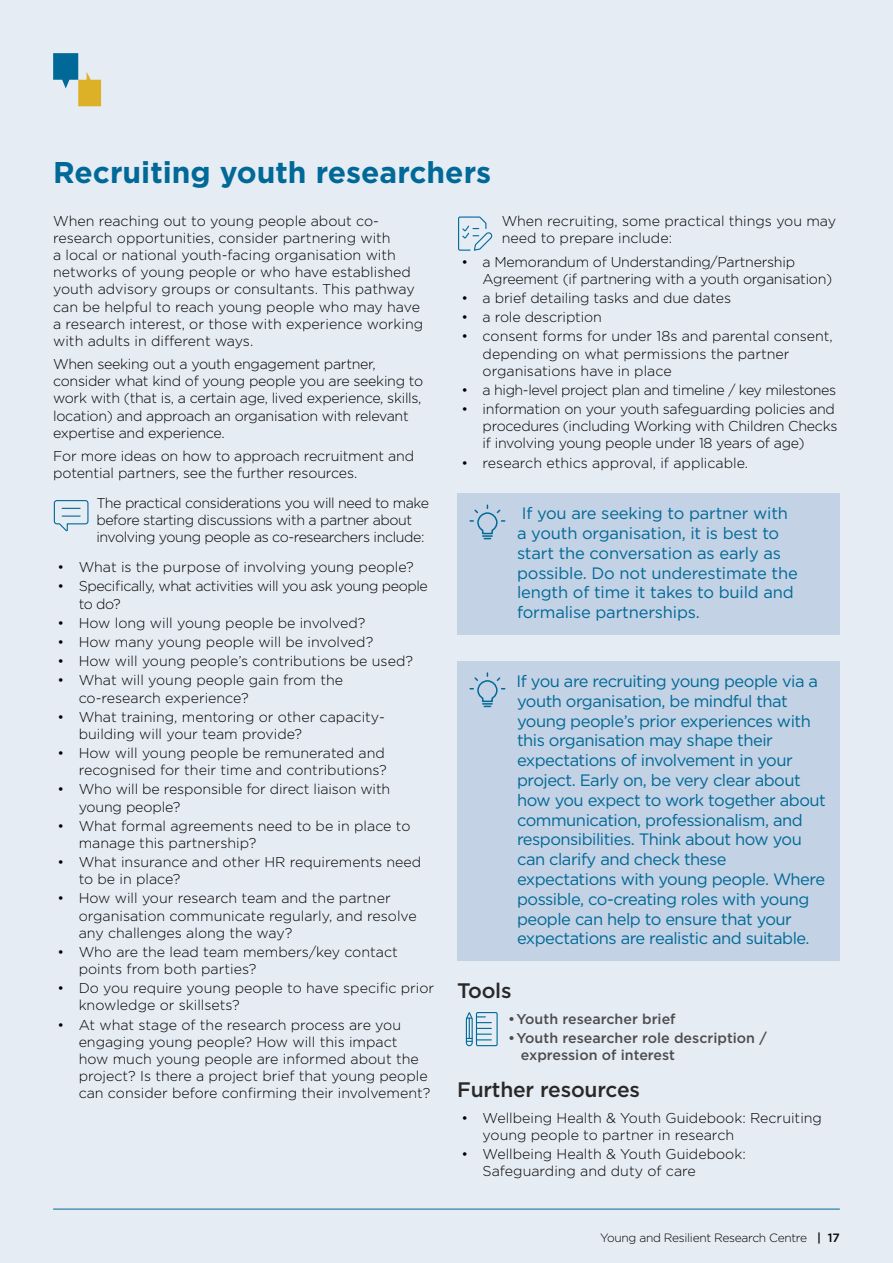
<style>
.page{position:relative;width:893px;height:1263px;background:#e6ecf4}
.page>*{position:absolute;margin:0;border:0;box-sizing:border-box;transform-origin:0 0}
.Heading_L1{font:700 30px "Gotham";color:#006997}
.Heading_L2{font:500 21px "Gotham";letter-spacing:-.01em;color:#292829}
.Box_Type_1_Blue{font:16.5px/19.8px "Gotham";letter-spacing:-.03em;color:#006997}
.Box_Type_1_Blue-2{font:16.5px/19.8px "Gotham";letter-spacing:-.01em;color:#006997}
.Body_Copy{font:300 14.25px/17.1px "Gotham";color:#000}
.Body_Copy-2{font:300 14.25px/17.1px "Gotham";letter-spacing:-.02em;color:#000}
.Body_Copy-3{font:300 14.25px/17.1px "Gotham";letter-spacing:-.03em;color:#000}
.t1{font:500 14.25px/17.1px "Gotham";color:#4d4d4f}
.t2{font:300 12px "Gotham";letter-spacing:-.025em;color:#000}
.s1{font-weight:500}
</style>
<div class="page">
<svg style="left:53px;top:53px;width:48px;height:53px"></svg>
<svg style="left:53px;top:500px;width:36px;height:32px"></svg>
<div style="left:457px;top:493px;width:383px;height:141px;background:#c3d2e4"></div>
<div style="left:457px;top:661px;width:383px;height:299px;background:#c3d2e4"></div>
<svg style="left:458px;top:216px;width:34px;height:35px"></svg>
<svg style="left:470px;top:505px;width:35px;height:34px"></svg>
<svg style="left:470px;top:673px;width:35px;height:34px"></svg>
<div style="left:476px;top:1012px;width:22px;height:34px;border:1px solid #006a97"></div>
<svg style="left:465px;top:1012px;width:26px;height:35px"></svg>
<hr style="left:53px;top:1209px;width:787px;height:1px;background:#006997">
<p class="Heading_L1" style="left:53px;top:153px;width:440px">Recruiting youth researchers</p>
<p class="Body_Copy" style="left:53px;top:212px;width:371px">When reaching out to young people about co&shy;research opportunities, consider partnering with<br>a local or national youth-facing organisation with networks of young people or who have established youth advisory groups or consultants. This pathway can be helpful to reach young people who may have a research interest, or those with experience working with adults in different ways.</p>
<p class="Body_Copy-2" style="left:53px;top:355px;width:371px">When seeking out a youth engagement partner, consider what kind of young people you are seeking to work with (that is, a certain age, lived experience, skills, location) and approach an organisation with relevant expertise and experience.</p>
<p class="Body_Copy" style="left:53px;top:447px;width:363px">For more ideas on how to approach recruitment and potential partners, see the further resources.</p>
<p class="Body_Copy-3" style="left:96px;top:494px;width:334px">The practical considerations you will need to make before starting discussions with a partner about involving young people as co-researchers include:</p>
<p class="Body_Copy" style="left:57px;top:558px;width:358px">• What is the purpose of involving young people?</p>
<p class="Body_Copy-3" style="left:79px;top:577px;width:351px;text-indent:-21px">• Specifically, what activities will you ask young people to do?</p>
<p class="Body_Copy" style="left:57px;top:614px;width:310px">• How long will young people be involved?</p>
<p class="Body_Copy" style="left:57px;top:633px;width:317px">• How many young people will be involved?</p>
<p class="Body_Copy" style="left:57px;top:652px;width:357px">• How will young people’s contributions be used?</p>
<p class="Body_Copy" style="left:79px;top:671px;width:266px;text-indent:-21px">• What will young people gain from the co-research experience?</p>
<p class="Body_Copy" style="left:79px;top:708px;width:308px;text-indent:-21px">• What training, mentoring or other capacity&shy;building will your team provide?</p>
<p class="Body_Copy" style="left:57px;top:744px;width:331px;text-align:right">• How will young people be remunerated and recognised for their time and contributions?</p>
<p class="Body_Copy" style="left:79px;top:780px;width:313px;text-indent:-21px">• Who will be responsible for direct liaison with young people?</p>
<p class="Body_Copy" style="left:79px;top:817px;width:333px;text-indent:-21px">• What formal agreements need to be in place to manage this partnership?</p>
<p class="Body_Copy" style="left:79px;top:853px;width:344px;text-indent:-21px">• What insurance and other HR requirements need to be in place?</p>
<p class="Body_Copy" style="left:79px;top:889px;width:340px;text-indent:-21px">• How will your research team and the partner organisation communicate regularly, and resolve any challenges along the way?</p>
<p class="Body_Copy" style="left:79px;top:943px;width:321px;text-indent:-21px">• Who are the lead team members/key contact points from both parties?</p>
<p class="Body_Copy" style="left:79px;top:979px;width:357px;text-indent:-21px">• Do you require young people to have specific prior knowledge or skillsets?</p>
<p class="Body_Copy" style="left:79px;top:1015px;width:353px;text-indent:-21px">• At what stage of the research process are you engaging young people? How will this impact how much young people are informed about the project? Is there a project brief that young people can consider before confirming their involvement?</p>
<p class="Body_Copy" style="left:502px;top:212px;width:336px">When recruiting, some practical things you may need to prepare include:</p>
<p class="Body_Copy-2" style="left:483px;top:253px;width:351px;text-indent:-21px">• a Memorandum of Understanding/Partnership<br>Agreement (if partnering with a youth organisation)</p>
<p class="Body_Copy" style="left:461px;top:289px;width:271px">• a brief detailing tasks and due dates</p>
<p class="Body_Copy" style="left:461px;top:308px;width:142px">• a role description</p>
<p class="Body_Copy" style="left:483px;top:327px;width:352px;text-indent:-21px">• consent forms for under 18s and parental consent, depending on what permissions the partner organisations have in place</p>
<p class="Body_Copy-3" style="left:461px;top:381px;width:376px">• a high-level project plan and timeline / key milestones</p>
<p class="Body_Copy-2" style="left:483px;top:400px;width:356px;text-indent:-21px">• information on your youth safeguarding policies and procedures (including Working with Children Checks if involving young people under 18 years of age)</p>
<p class="Body_Copy" style="left:461px;top:454px;width:288px">• research ethics approval, if applicable.</p>
<p class="Box_Type_1_Blue-2" style="left:517px;top:503px;width:282px">If you are seeking to partner with<br>a youth organisation, it is best to start the conversation as early as possible. Do not underestimate the length of time it takes to build and formalise partnerships.</p>
<p class="Box_Type_1_Blue" style="left:517px;top:671px;width:311px">If you are recruiting young people via a youth organisation, be mindful that young people’s prior experiences with this organisation may shape their expectations of involvement in your project. Early on, be very clear about how you expect to work together about communication, professionalism, and responsibilities. Think about how you can clarify and check these expectations with young people. Where possible, co-creating roles with young people can help to ensure that your expectations are realistic and suitable.</p>
<p class="Heading_L2" style="left:457px;top:977px;width:56px">Tools</p>
<p class="t1" style="left:508px;top:1010px;width:169px">•Youth researcher brief</p>
<p class="t1" style="left:521px;top:1029px;width:247px;text-indent:-13px">•Youth researcher role description / expression of interest</p>
<p class="Heading_L2" style="left:457px;top:1076px;width:184px">Further resources</p>
<p class="Body_Copy" style="left:483px;top:1108px;width:341px;text-indent:-21px">• Wellbeing Health &amp; Youth Guidebook: Recruiting young people to partner in research</p>
<p class="Body_Copy" style="left:483px;top:1145px;width:265px;text-indent:-21px">• Wellbeing Health &amp; Youth Guidebook:<br>Safeguarding and duty of care</p>
<p class="t2" style="left:600px;top:1230px;width:241px">Young and Resilient Research Centre <span class="s1">| 17</span></p>
</div>
